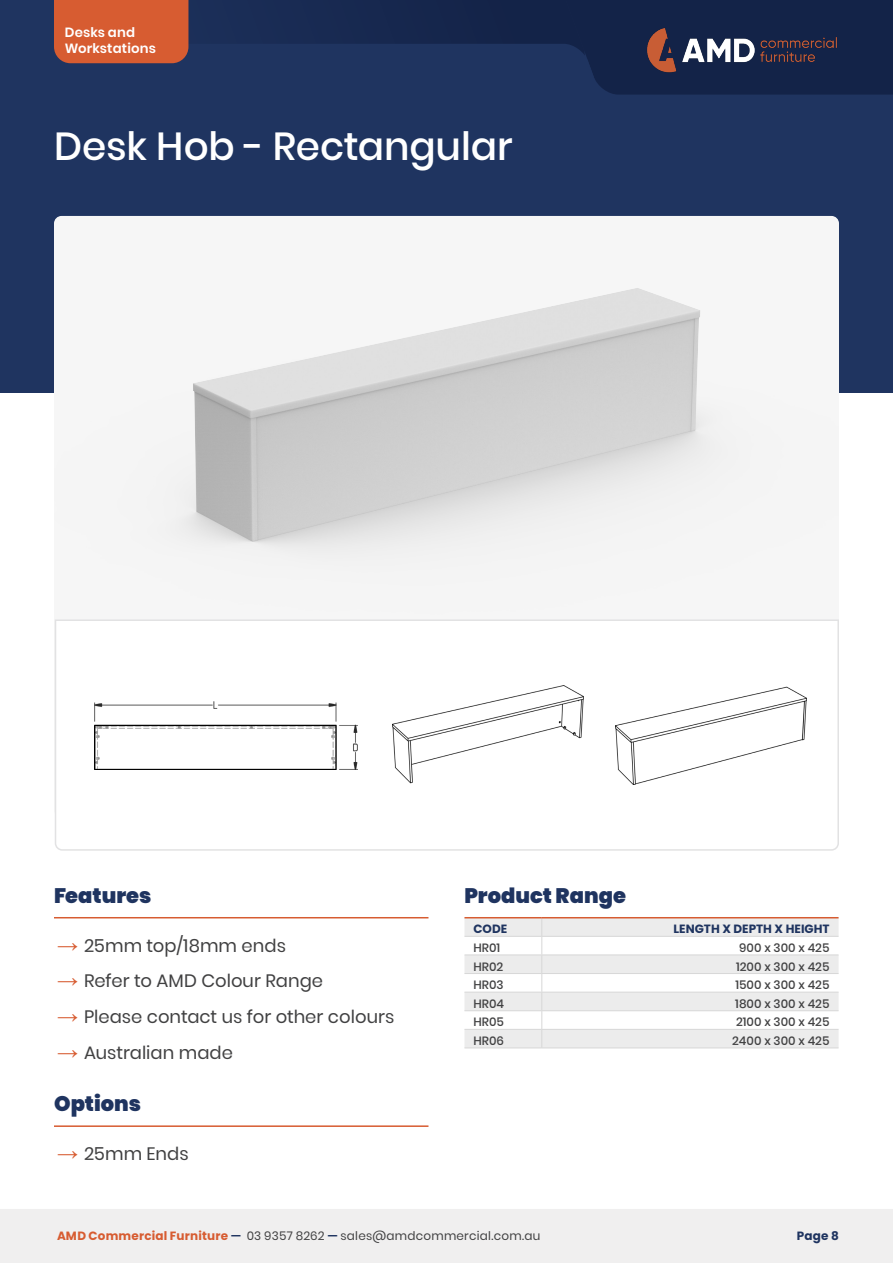
<style>
.page{position:relative;width:893px;height:1263px;background:#fff}
.page>*{position:absolute;margin:0;border:0;box-sizing:border-box;transform-origin:0 0}
.Product_Page_Title{font:500 39px "Poppins";letter-spacing:-.005em;color:#fff}
.Product_Small_Headin{font:900 21px "Poppins";color:#1f3460}
.Products_new_heading{font:900 21px "Poppins";color:#1f3460}
.t1{font:18px "Poppins";color:#414142}
.t2{font:600 13.35px/16px "Poppins";letter-spacing:.01em;color:#fff}
.t3{font:500 12px "Poppins";color:#414142}
.t4{font:12px "Poppins";letter-spacing:.02em;color:#414142}
.t5{font:700 12px "Poppins";color:#1f3460}
.s1{font-family:"Arial";font-weight:700;font-size:21px;color:#d75c31}
.s2{font-weight:700;color:#d75c31}
.s3{font-weight:600;color:#1f3460}
</style>
<div class="page">
<div style="left:0;top:0;width:893px;height:392px;background:#1f3460"></div>
<img style="left:54px;top:216px;width:785px;height:370px">
<svg style="left:54px;top:619px;width:785px;height:232px"></svg>
<svg style="left:54px;top:0;width:839px;height:95px"></svg>
<svg style="left:464px;top:918px;width:374px;height:129px;fill:#ececec"></svg>
<hr style="left:464px;top:936px;width:78px;height:1px;background:#d7d7d7">
<hr style="left:542px;top:936px;width:297px;height:1px;background:#d7d7d7">
<hr style="left:464px;top:954px;width:78px;height:1px;background:#d7d7d7">
<hr style="left:542px;top:954px;width:297px;height:1px;background:#d7d7d7">
<hr style="left:464px;top:973px;width:78px;height:1px;background:#d7d7d7">
<hr style="left:542px;top:973px;width:297px;height:1px;background:#d7d7d7">
<hr style="left:464px;top:992px;width:78px;height:1px;background:#d7d7d7">
<hr style="left:542px;top:992px;width:297px;height:1px;background:#d7d7d7">
<hr style="left:464px;top:1010px;width:78px;height:1px;background:#d7d7d7">
<hr style="left:542px;top:1010px;width:297px;height:1px;background:#d7d7d7">
<hr style="left:464px;top:1029px;width:78px;height:1px;background:#d7d7d7">
<hr style="left:542px;top:1029px;width:297px;height:1px;background:#d7d7d7">
<svg style="left:541px;top:918px;width:1px;height:129px"></svg>
<hr style="left:464px;top:1047px;width:78px;height:1px;background:#d7d7d7">
<hr style="left:542px;top:1047px;width:297px;height:1px;background:#d7d7d7">
<hr style="left:464px;top:917px;width:78px;height:1px;background:#d75c31">
<hr style="left:542px;top:917px;width:297px;height:1px;background:#d75c31">
<img style="left:94px;top:701px;width:264px;height:68px">
<img style="left:393px;top:685px;width:190px;height:100px">
<img style="left:616px;top:686px;width:191px;height:98px">
<hr style="left:54px;top:1125px;width:374px;height:2px;background:#d75c31">
<hr style="left:54px;top:917px;width:374px;height:1px;background:#d75c31">
<div style="left:0;top:1209px;width:893px;height:54px;background:#f0efef"></div>
<p class="t2" style="left:65px;top:24px;width:93px">Desks and<br>Workstations</p>
<p class="Product_Page_Title" style="left:54px;top:124px;width:460px">Desk Hob - Rectangular</p>
<p class="Product_Small_Headin" style="left:54px;top:883px;width:99px">Features</p>
<p class="t1" style="left:57px;top:935px;width:230px"><span class="s1">→</span> 25mm top/18mm ends</p>
<p class="t1" style="left:57px;top:970px;width:268px"><span class="s1">→</span> Refer to AMD Colour Range</p>
<p class="t1" style="left:57px;top:1006px;width:339px"><span class="s1">→</span> Please contact us for other colours</p>
<p class="t1" style="left:57px;top:1042px;width:177px"><span class="s1">→</span> Australian made</p>
<p class="Product_Small_Headin" style="left:54px;top:1092px;width:88px">Options</p>
<p class="t1" style="left:57px;top:1143px;width:133px"><span class="s1">→</span> 25mm Ends</p>
<p class="Products_new_heading" style="left:464px;top:883px;width:163px">Product Range</p>
<p class="t5" style="left:473px;top:922px;width:35px">CODE</p>
<p class="t5" style="left:674px;top:922px;width:157px">LENGTH X DEPTH X HEIGHT</p>
<p class="t3" style="left:473px;top:941px;width:28px">HR01</p>
<p class="t3" style="left:739px;top:941px;width:92px">900 x 300 x 425</p>
<p class="t3" style="left:473px;top:959px;width:31px">HR02</p>
<p class="t3" style="left:736px;top:959px;width:95px">1200 x 300 x 425</p>
<p class="t3" style="left:473px;top:978px;width:32px">HR03</p>
<p class="t3" style="left:735px;top:978px;width:96px">1500 x 300 x 425</p>
<p class="t3" style="left:473px;top:996px;width:32px">HR04</p>
<p class="t3" style="left:735px;top:996px;width:96px">1800 x 300 x 425</p>
<p class="t3" style="left:473px;top:1015px;width:32px">HR05</p>
<p class="t3" style="left:736px;top:1015px;width:95px">2100 x 300 x 425</p>
<p class="t3" style="left:473px;top:1034px;width:32px">HR06</p>
<p class="t3" style="left:732px;top:1034px;width:99px">2400 x 300 x 425</p>
<p class="t4" style="left:57px;top:1228px;width:485px"><span class="s2">AMD Commercial Furniture</span> <span class="s3">—</span> 03 9357 8262 <span class="s3">—</span> sales@amdcommercial.com.au</p>
<p class="t5" style="left:797px;top:1228px;width:44px">Page 8</p>
</div>
